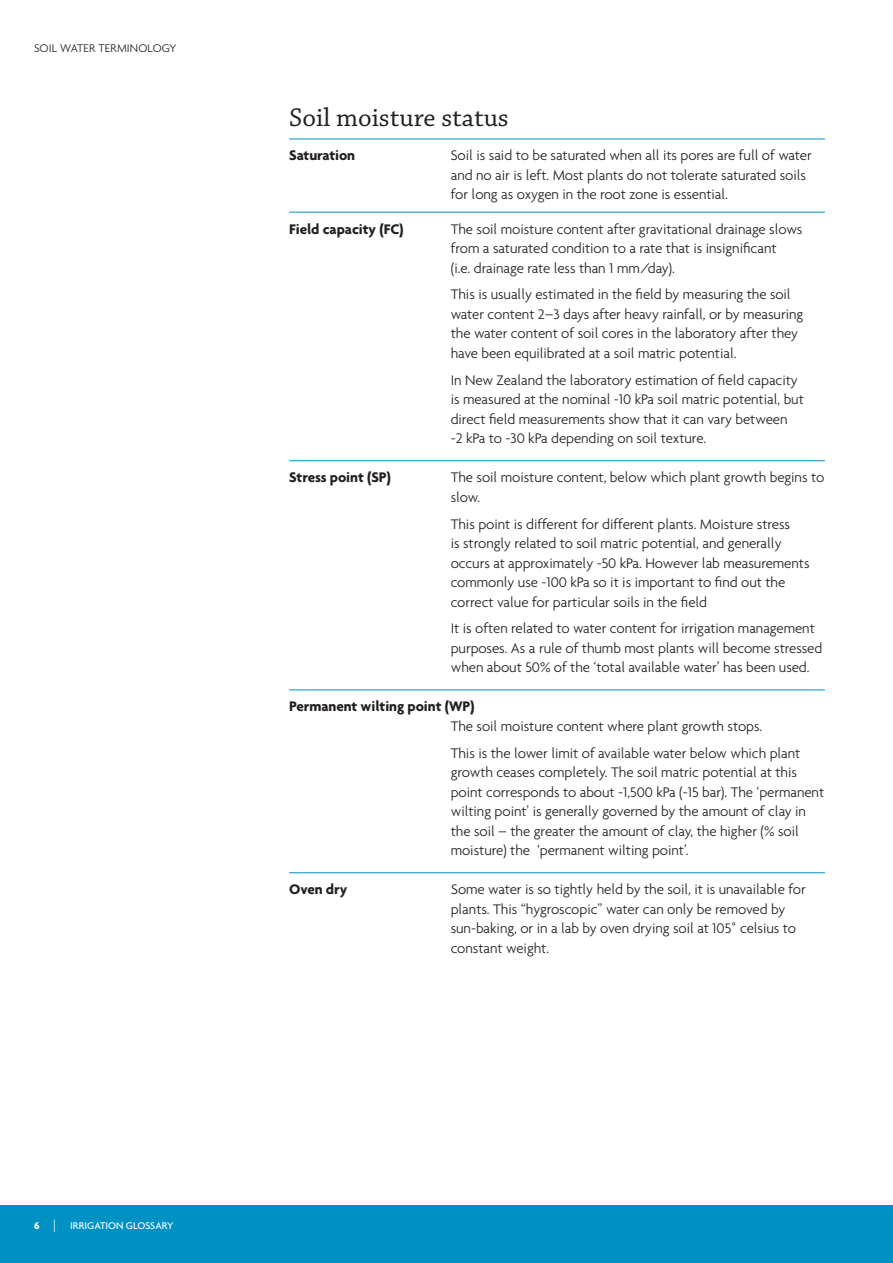
<style>
.page{position:relative;width:893px;height:1263px;background:#fff}
.page>*{position:absolute;margin:0;border:0;box-sizing:border-box;transform-origin:0 0}
._2_-_Heading_2{font:27px "Chaparral Pro";color:#231f20}
.Glossary_Body{font:300 15px/19.5px "Agenda";letter-spacing:-.005em;color:#231f20}
.Glossary_Body-2{font:700 15px "Agenda";letter-spacing:-.005em;color:#231f20}
.t1{font:300 12px "Agenda";letter-spacing:.01em;color:#231f20}
.t2{font:500 10.5px "Agenda";color:#fff}
.s1{font-weight:700}
.s2{font-weight:300;font-size:13.35px}
</style>
<div class="page">
<div style="left:0;top:1205px;width:893px;height:58px;background:#0092c4"></div>
<hr style="left:289px;top:139px;width:536px;height:1px;background:#0092c4">
<hr style="left:289px;top:212px;width:536px;height:1px;background:#0092c4">
<hr style="left:289px;top:460px;width:536px;height:1px;background:#0092c4">
<hr style="left:289px;top:690px;width:536px;height:1px;background:#0092c4">
<hr style="left:289px;top:872px;width:536px;height:1px;background:#0092c4">
<p class="t1" style="left:34px;top:41px;width:144px">SOIL WATER TERMINOLOGY</p>
<p class="t2" style="left:34px;top:1219px;width:141px"><span class="s1">6</span> <span class="s2">|</span> IRRIGATION GLOSSARY</p>
<p class="_2_-_Heading_2" style="left:289px;top:103px;width:221px">Soil moisture status</p>
<p class="Glossary_Body-2" style="left:289px;top:146px;width:67px">Saturation</p>
<p class="Glossary_Body" style="left:451px;top:146px;width:363px">Soil is said to be saturated when all its pores are full of water and no air is left. Most plants do not tolerate saturated soils for long as oxygen in the root zone is essential.</p>
<p class="Glossary_Body-2" style="left:289px;top:220px;width:116px">Field capacity (FC)</p>
<p class="Glossary_Body" style="left:451px;top:219px;width:353px">The soil moisture content after gravitational drainage slows from a saturated condition to a rate that is insignificant<br>(i.e. drainage rate less than 1 mm/day).</p>
<p class="Glossary_Body" style="left:451px;top:285px;width:354px">This is usually estimated in the field by measuring the soil water content 2–3 days after heavy rainfall, or by measuring the water content of soil cores in the laboratory after they have been equilibrated at a soil matric potential.</p>
<p class="Glossary_Body" style="left:451px;top:370px;width:355px">In New Zealand the laboratory estimation of field capacity is measured at the nominal -10 kPa soil matric potential, but direct field measurements show that it can vary between<br>-2 kPa to -30 kPa depending on soil texture.</p>
<p class="Glossary_Body-2" style="left:289px;top:468px;width:103px">Stress point (SP)</p>
<p class="Glossary_Body" style="left:451px;top:467px;width:375px">The soil moisture content, below which plant growth begins to slow.</p>
<p class="Glossary_Body" style="left:451px;top:514px;width:360px">This point is different for different plants. Moisture stress<br>is strongly related to soil matric potential, and generally occurs at approximately -50 kPa. However lab measurements commonly use -100 kPa so it is important to find out the correct value for particular soils in the field</p>
<p class="Glossary_Body" style="left:451px;top:618px;width:373px">It is often related to water content for irrigation management purposes. As a rule of thumb most plants will become stressed when about 50% of the ‘total available water’ has been used.</p>
<p class="Glossary_Body" style="left:451px;top:696px;width:313px;text-indent:-162px"><span class="s1">Permanent wilting point (WP)<br></span>The soil moisture content where plant growth stops.</p>
<p class="Glossary_Body" style="left:451px;top:743px;width:375px">This is the lower limit of available water below which plant growth ceases completely. The soil matric potential at this point corresponds to about -1,500 kPa (-15 bar). The ‘permanent wilting point’ is generally governed by the amount of clay in the soil – the greater the amount of clay, the higher (% soil moisture) the ‘permanent wilting point’.</p>
<p class="Glossary_Body-2" style="left:289px;top:880px;width:60px">Oven dry</p>
<p class="Glossary_Body" style="left:451px;top:879px;width:357px">Some water is so tightly held by the soil, it is unavailable for plants. This “hygroscopic” water can only be removed by sun-baking, or in a lab by oven drying soil at 105˚ celsius to constant weight.</p>
</div>
